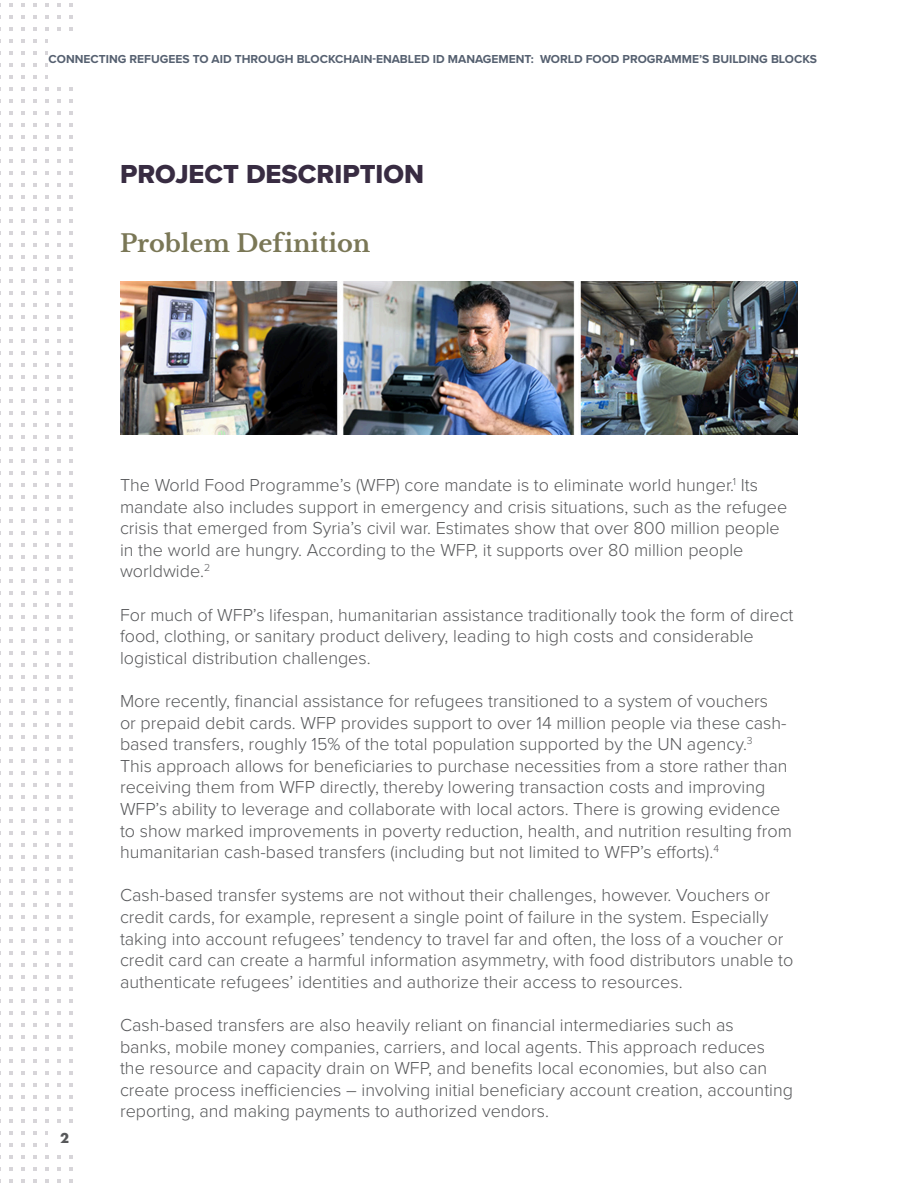
<style>
.page{position:relative;width:918px;height:1188px;background:#fff}
.page>*{position:absolute;margin:0;border:0;box-sizing:border-box;transform-origin:0 0}
.Header_1{font:27px "Proxima Nova Extrabld";color:#382c42}
.Header_2{font:700 24px "Libre Baskerville";color:#7a7756}
.Standard_paragraph{font:300 18px/21.6px "Proxima Nova";color:#57585a}
.Endnote_standard{font:700 15px "Futura PT";color:#57585a}
.t1{font:700 12px "Proxima Nova";color:#556070}
</style>
<div class="page">
<svg style="left:0;top:3px;width:73px;height:1180px"></svg>
<div style="left:49px;top:1123px;width:32px;height:30px;background:#fff"></div>
<img style="left:120px;top:282px;width:678px;height:153px">
<div style="left:49px;top:38px;width:815px;height:43px;background:#fff"></div>
<p class="t1" style="left:49px;top:51px;width:770px">CONNECTING REFUGEES TO AID THROUGH BLOCKCHAIN-ENABLED ID MANAGEMENT: WORLD FOOD PROGRAMME’S BUILDING BLOCKS</p>
<p class="Header_1" style="left:120px;top:154px;width:306px">PROJECT DESCRIPTION</p>
<p class="Header_2" style="left:120px;top:228px;width:252px">Problem Definition</p>
<p class="Endnote_standard" style="left:60px;top:1129px;width:10px">2</p>
<p class="Standard_paragraph" style="left:120px;top:473px;width:669px">The World Food Programme’s (WFP) core mandate is to eliminate world hunger.<sup>1</sup> Its mandate also includes support in emergency and crisis situations, such as the refugee crisis that emerged from Syria’s civil war. Estimates show that over 800 million people in the world are hungry. According to the WFP, it supports over 80 million people worldwide.<sup>2</sup></p>
<p class="Standard_paragraph" style="left:120px;top:603px;width:675px">For much of WFP’s lifespan, humanitarian assistance traditionally took the form of direct food, clothing, or sanitary product delivery, leading to high costs and considerable logistical distribution challenges.</p>
<p class="Standard_paragraph" style="left:120px;top:689px;width:673px">More recently, financial assistance for refugees transitioned to a system of vouchers<br>or prepaid debit cards. WFP provides support to over 14 million people via these cash&shy;based transfers, roughly 15% of the total population supported by the UN agency.<sup>3<br></sup>This approach allows for beneficiaries to purchase necessities from a store rather than receiving them from WFP directly, thereby lowering transaction costs and improving WFP’s ability to leverage and collaborate with local actors. There is growing evidence to show marked improvements in poverty reduction, health, and nutrition resulting from humanitarian cash-based transfers (including but not limited to WFP’s efforts).<sup>4</sup></p>
<p class="Standard_paragraph" style="left:120px;top:884px;width:675px">Cash-based transfer systems are not without their challenges, however. Vouchers or credit cards, for example, represent a single point of failure in the system. Especially taking into account refugees’ tendency to travel far and often, the loss of a voucher or credit card can create a harmful information asymmetry, with food distributors unable to authenticate refugees’ identities and authorize their access to resources.</p>
<p class="Standard_paragraph" style="left:120px;top:1013px;width:675px">Cash-based transfers are also heavily reliant on financial intermediaries such as<br>banks, mobile money companies, carriers, and local agents. This approach reduces the resource and capacity drain on WFP, and benefits local economies, but also can create process inefficiencies – involving initial beneficiary account creation, accounting reporting, and making payments to authorized vendors.</p>
</div>
